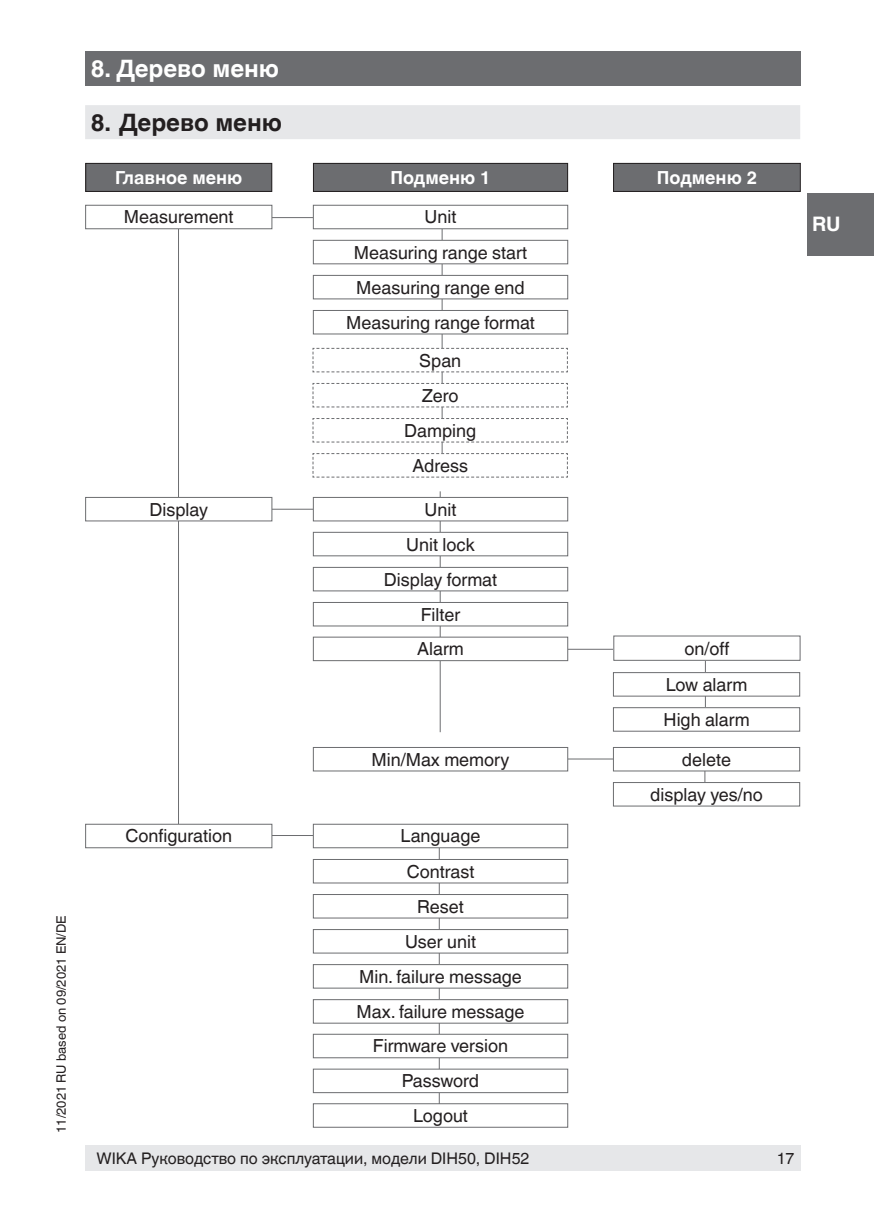
<style>
.page{position:relative;width:874px;height:1225px;background:#fff}
.page>*{position:absolute;margin:0;border:0;box-sizing:border-box;transform-origin:0 0}
.t1{font:700 24px "Helvetica World";color:#231f20}
.t2{font:700 24px "Helvetica World";color:#fff}
.t3{font:700 20px "Helvetica World";color:#fff}
.t4{font:18px/35px "Helvetica World";color:#231f20;text-align:center}
.t5{font:700 18px "Helvetica World";color:#fff}
.t6{font:16px "Helvetica World";color:#231f20}
.t7{font:13px "Helvetica World";color:#231f20}
</style>
<div class="page">
<div style="left:85px;top:1145px;width:714px;height:26px;background:#e6e7e9"></div>
<div style="left:85px;top:51px;width:714px;height:34px;background:#6c6d70"></div>
<div style="left:807px;top:193px;width:66px;height:62px;background:#6c6d70"></div>
<hr style="left:258px;top:217px;width:66px;height:1px;background:#6c6d70">
<hr style="left:258px;top:835px;width:66px;height:1px;background:#6c6d70">
<div style="left:85px;top:105px;width:714px;height:34px;background:#e6e7e9"></div>
<hr style="left:178px;top:215px;width:1px;height:626px;background:#6c6d70">
<hr style="left:544px;top:649px;width:98px;height:1px;background:#6c6d70">
<hr style="left:439px;top:491px;width:1px;height:241px;background:#6c6d70">
<hr style="left:441px;top:222px;width:1px;height:236px;background:#6c6d70">
<hr style="left:704px;top:660px;width:1px;height:51px;background:#6c6d70">
<hr style="left:438px;top:841px;width:1px;height:274px;background:#6c6d70">
<hr style="left:560px;top:758px;width:65px;height:1px;background:#6c6d70">
<hr style="left:258px;top:509px;width:66px;height:1px;background:#6c6d70">
<div style="left:86px;top:163px;width:186px;height:28px;background:#6c6d70"></div>
<div style="left:85px;top:163px;width:187px;height:29px;border:1px solid #231f20"></div>
<div style="left:313px;top:163px;width:254px;height:28px;background:#6c6d70"></div>
<div style="left:313px;top:163px;width:254px;height:29px;border:1px solid #231f20"></div>
<div style="left:613px;top:163px;width:186px;height:28px;background:#6c6d70"></div>
<div style="left:613px;top:163px;width:187px;height:29px;border:1px solid #231f20"></div>
<div style="left:86px;top:205px;width:186px;height:24px;background:#fff"></div>
<div style="left:85px;top:205px;width:187px;height:24px;border:1px solid #6c6d70"></div>
<div style="left:86px;top:497px;width:186px;height:24px;background:#fff"></div>
<div style="left:85px;top:497px;width:187px;height:24px;border:1px solid #6c6d70"></div>
<div style="left:86px;top:824px;width:186px;height:23px;background:#fff"></div>
<div style="left:85px;top:823px;width:187px;height:25px;border:1px solid #6c6d70"></div>
<div style="left:313px;top:205px;width:254px;height:24px;background:#fff"></div>
<div style="left:313px;top:205px;width:255px;height:24px;border:1px solid #6c6d70"></div>
<div style="left:313px;top:240px;width:254px;height:24px;background:#fff"></div>
<div style="left:313px;top:240px;width:255px;height:24px;border:1px solid #6c6d70"></div>
<div style="left:313px;top:275px;width:254px;height:24px;background:#fff"></div>
<div style="left:313px;top:275px;width:255px;height:24px;border:1px solid #6c6d70"></div>
<div style="left:313px;top:310px;width:254px;height:24px;background:#fff"></div>
<div style="left:313px;top:310px;width:255px;height:24px;border:1px solid #6c6d70"></div>
<div style="left:313px;top:497px;width:254px;height:24px;background:#fff"></div>
<div style="left:313px;top:497px;width:255px;height:24px;border:1px solid #6c6d70"></div>
<div style="left:313px;top:532px;width:254px;height:24px;background:#fff"></div>
<div style="left:313px;top:532px;width:255px;height:24px;border:1px solid #6c6d70"></div>
<div style="left:313px;top:567px;width:254px;height:24px;background:#fff"></div>
<div style="left:313px;top:567px;width:255px;height:24px;border:1px solid #6c6d70"></div>
<div style="left:313px;top:602px;width:254px;height:24px;background:#fff"></div>
<div style="left:313px;top:602px;width:255px;height:24px;border:1px solid #6c6d70"></div>
<div style="left:313px;top:637px;width:254px;height:23px;background:#fff"></div>
<div style="left:313px;top:636px;width:255px;height:25px;border:1px solid #6c6d70"></div>
<div style="left:313px;top:747px;width:254px;height:24px;background:#fff"></div>
<div style="left:313px;top:747px;width:255px;height:24px;border:1px solid #6c6d70"></div>
<div style="left:313px;top:824px;width:254px;height:23px;background:#fff"></div>
<div style="left:313px;top:823px;width:255px;height:25px;border:1px solid #6c6d70"></div>
<div style="left:313px;top:859px;width:254px;height:24px;background:#fff"></div>
<div style="left:313px;top:859px;width:255px;height:24px;border:1px solid #6c6d70"></div>
<div style="left:313px;top:894px;width:254px;height:24px;background:#fff"></div>
<div style="left:313px;top:894px;width:255px;height:24px;border:1px solid #6c6d70"></div>
<div style="left:313px;top:929px;width:254px;height:24px;background:#fff"></div>
<div style="left:313px;top:929px;width:255px;height:24px;border:1px solid #6c6d70"></div>
<div style="left:313px;top:964px;width:254px;height:24px;background:#fff"></div>
<div style="left:313px;top:964px;width:255px;height:24px;border:1px solid #6c6d70"></div>
<div style="left:313px;top:999px;width:254px;height:24px;background:#fff"></div>
<div style="left:313px;top:999px;width:255px;height:24px;border:1px solid #6c6d70"></div>
<div style="left:313px;top:1034px;width:254px;height:23px;background:#fff"></div>
<div style="left:313px;top:1033px;width:255px;height:25px;border:1px solid #6c6d70"></div>
<div style="left:613px;top:636px;width:186px;height:24px;background:#fff"></div>
<div style="left:613px;top:635px;width:187px;height:26px;border:1px solid #6c6d70"></div>
<div style="left:613px;top:672px;width:186px;height:24px;background:#fff"></div>
<div style="left:612px;top:672px;width:187px;height:24px;border:1px solid #6c6d70"></div>
<div style="left:613px;top:707px;width:186px;height:24px;background:#fff"></div>
<div style="left:612px;top:707px;width:187px;height:24px;border:1px solid #6c6d70"></div>
<div style="left:613px;top:747px;width:186px;height:24px;background:#fff"></div>
<div style="left:612px;top:747px;width:187px;height:24px;border:1px solid #6c6d70"></div>
<div style="left:612px;top:782px;width:187px;height:24px;border:1px solid #6c6d70"></div>
<svg style="left:312px;top:347px;width:256px;height:26px"></svg>
<svg style="left:312px;top:382px;width:256px;height:26px"></svg>
<svg style="left:312px;top:417px;width:256px;height:26px"></svg>
<svg style="left:312px;top:452px;width:256px;height:26px"></svg>
<div style="left:313px;top:1069px;width:254px;height:23px;background:#fff"></div>
<div style="left:313px;top:1068px;width:255px;height:25px;border:1px solid #6c6d70"></div>
<div style="left:313px;top:1103px;width:254px;height:24px;background:#fff"></div>
<div style="left:313px;top:1103px;width:255px;height:24px;border:1px solid #6c6d70"></div>
<p class="t7" style="left:54px;top:1132px;width:219px;rotate:-90deg">11/2021 RU based on 09/2021 EN/DE</p>
<h1 class="t2" style="left:91px;top:54px;width:190px">8. Дерево меню</h1>
<h1 class="t1" style="left:91px;top:108px;width:193px">8. Дерево меню</h1>
<p class="t5" style="left:115px;top:167px;width:129px">Главное меню</p>
<p class="t5" style="left:390px;top:167px;width:102px">Подменю 1</p>
<p class="t5" style="left:656px;top:167px;width:102px">Подменю 2</p>
<p class="t4" style="left:124px;top:200px;width:111px">Measurement</p>
<p class="t4" style="left:346px;top:200px;width:190px">Unit<br>Measuring range start<br>Measuring range end<br>Measuring range format</p>
<p class="t4" style="left:149px;top:492px;width:60px">Display</p>
<p class="t4" style="left:125px;top:818px;width:108px">Configuration</p>
<p class="t4" style="left:404px;top:343px;width:73px">Span<br>Zero<br>Damping<br>Adress</p>
<p class="t4" style="left:383px;top:492px;width:115px">Unit<br>Unit lock<br>Display format<br>Filter<br>Alarm</p>
<p class="t4" style="left:371px;top:742px;width:139px">Min/Max memory</p>
<p class="t4" style="left:356px;top:818px;width:169px">Language<br>Contrast<br>Reset<br>User unit<br>Min. failure message<br>Max. failure message<br>Firmware version</p>
<p class="t4" style="left:401px;top:1063px;width:79px">Password<br>Logout</p>
<p class="t4" style="left:663px;top:630px;width:88px;line-height:35.6px">on/off<br>Low alarm<br>High alarm</p>
<p class="t4" style="left:650px;top:742px;width:114px">delete<br>display yes/no</p>
<p class="t6" style="left:96px;top:1149px;width:434px">WIKA Руководство по эксплуатации, модели DIH50, DIH52</p>
<p class="t6" style="left:776px;top:1149px;width:19px">17</p>
<p class="t3" style="left:811px;top:213px;width:30px">RU</p>
</div>
